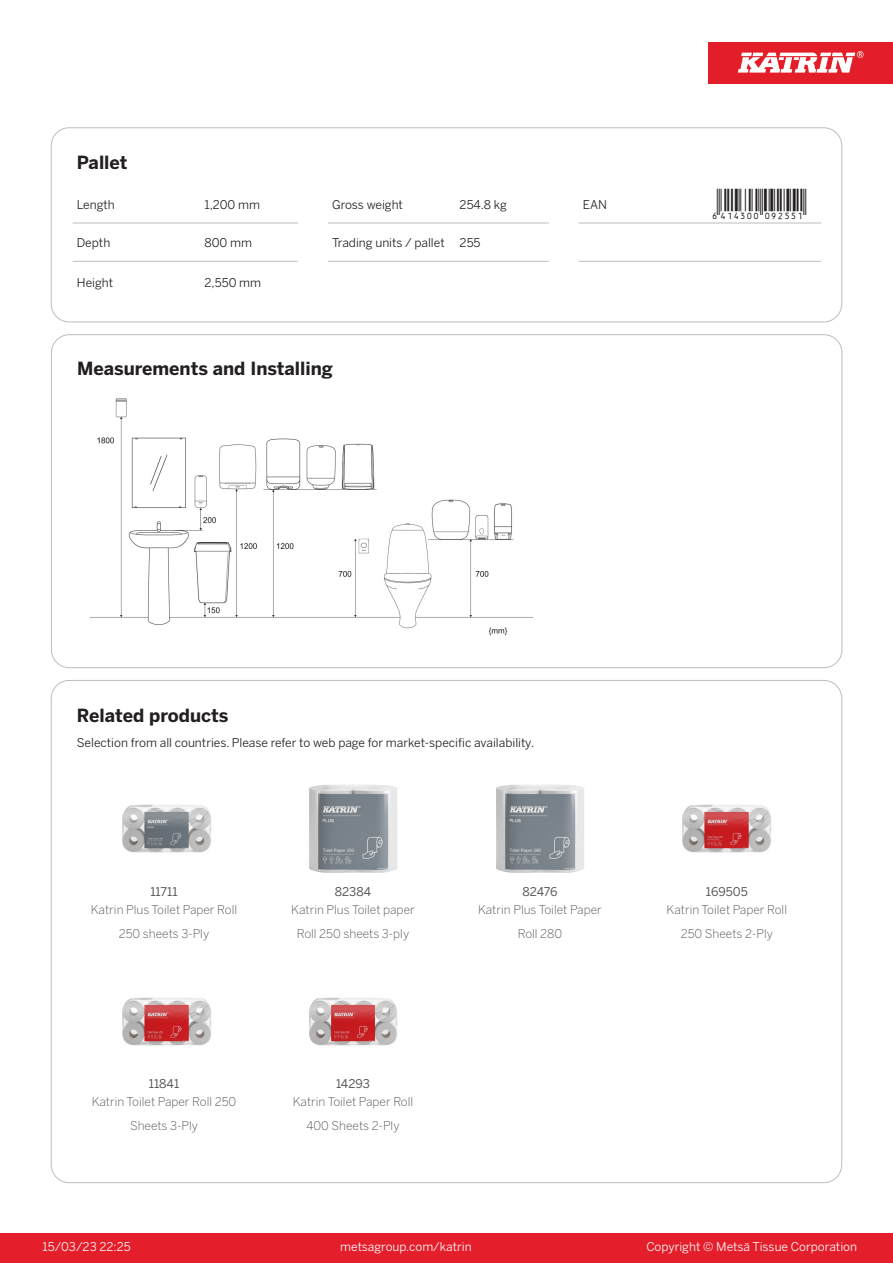
<style>
.page{position:relative;width:893px;height:1263px;background:#fff}
.page>*{position:absolute;margin:0;border:0;box-sizing:border-box;transform-origin:0 0}
.T_EAN{font:30px "Viisas EAN Matala";color:#231f20}
.T_TableHeader{font:700 18px "Benton Sans";color:#231f20}
.T_RelatedName{font:300 12px/24px "Benton Sans";color:#57585a;text-align:center}
.T_TableBody{font:12px "Benton Sans";color:#231f20}
.t1{font:12px "Benton Sans";color:#fff}
.T_RelatedCode{font:12px "Benton Sans";color:#57585a}
</style>
<div class="page">
<div style="left:0;top:1233px;width:893px;height:30px;background:#e41e2b"></div>
<div style="left:708px;top:43px;width:185px;height:41px;background:#e31e28"></div>
<svg style="left:738px;top:51px;width:126px;height:22px"></svg>
<hr style="left:73px;top:223px;width:127px;height:1px;background:#bcbdc0">
<hr style="left:200px;top:223px;width:98px;height:1px;background:#bcbdc0">
<hr style="left:328px;top:223px;width:127px;height:1px;background:#bcbdc0">
<hr style="left:455px;top:223px;width:94px;height:1px;background:#bcbdc0">
<hr style="left:579px;top:223px;width:127px;height:1px;background:#bcbdc0">
<hr style="left:706px;top:223px;width:115px;height:1px;background:#bcbdc0">
<hr style="left:73px;top:261px;width:127px;height:1px;background:#bcbdc0">
<hr style="left:200px;top:261px;width:98px;height:1px;background:#bcbdc0">
<hr style="left:328px;top:261px;width:127px;height:1px;background:#bcbdc0">
<hr style="left:455px;top:261px;width:94px;height:1px;background:#bcbdc0">
<hr style="left:579px;top:261px;width:127px;height:1px;background:#bcbdc0">
<hr style="left:706px;top:261px;width:115px;height:1px;background:#bcbdc0">
<div style="left:51px;top:128px;width:791px;height:194px;border:1px solid #bcbdc0;border-radius:18px"></div>
<img style="left:89px;top:398px;width:445px;height:238px">
<img style="left:122px;top:804px;width:89px;height:49px">
<img style="left:309px;top:784px;width:88px;height:89px">
<img style="left:496px;top:784px;width:88px;height:89px">
<img style="left:682px;top:804px;width:89px;height:49px">
<img style="left:122px;top:997px;width:89px;height:49px">
<img style="left:309px;top:997px;width:88px;height:49px">
<p class="T_TableHeader" style="left:77px;top:151px;width:52px">Pallet</p>
<p class="T_TableBody" style="left:77px;top:197px;width:39px">Length</p>
<p class="T_TableBody" style="left:204px;top:197px;width:57px">1,200 mm</p>
<p class="T_TableBody" style="left:332px;top:197px;width:72px">Gross weight</p>
<p class="T_TableBody" style="left:460px;top:197px;width:49px">254.8 kg</p>
<p class="T_TableBody" style="left:583px;top:197px;width:26px">EAN</p>
<p class="T_EAN" style="left:710px;top:188px;width:97px">*6414300092551*</p>
<p class="T_TableBody" style="left:77px;top:235px;width:35px">Depth</p>
<p class="T_TableBody" style="left:204px;top:235px;width:49px">800 mm</p>
<p class="T_TableBody" style="left:332px;top:235px;width:114px">Trading units / pallet</p>
<p class="T_TableBody" style="left:460px;top:235px;width:23px">255</p>
<p class="T_TableBody" style="left:77px;top:276px;width:38px">Height</p>
<p class="T_TableBody" style="left:204px;top:276px;width:58px">2,550 mm</p>
<p class="T_TableHeader" style="left:77px;top:357px;width:257px">Measurements and Installing</p>
<p class="T_TableHeader" style="left:77px;top:704px;width:153px">Related products</p>
<p class="T_TableBody" style="left:77px;top:735px;width:459px">Selection from all countries. Please refer to web page for market-specific availability.</p>
<p class="T_RelatedCode" style="left:150px;top:884px;width:29px">11711</p>
<p class="T_RelatedCode" style="left:335px;top:884px;width:38px">82384</p>
<p class="T_RelatedCode" style="left:522px;top:884px;width:36px">82476</p>
<p class="T_RelatedCode" style="left:706px;top:884px;width:43px">169505</p>
<p class="T_RelatedName" style="left:91px;top:897px;width:148px">Katrin Plus Toilet Paper Roll<br>250 sheets 3-Ply</p>
<p class="T_RelatedName" style="left:291px;top:897px;width:125px">Katrin Plus Toilet paper<br>Roll 250 sheets 3-ply</p>
<p class="T_RelatedName" style="left:478px;top:897px;width:125px">Katrin Plus Toilet Paper<br>Roll 280</p>
<p class="T_RelatedName" style="left:667px;top:897px;width:122px">Katrin Toilet Paper Roll<br>250 Sheets 2-Ply</p>
<p class="T_RelatedCode" style="left:149px;top:1076px;width:32px">11841</p>
<p class="T_RelatedCode" style="left:336px;top:1076px;width:35px">14293</p>
<p class="T_RelatedName" style="left:92px;top:1089px;width:146px">Katrin Toilet Paper Roll 250<br>Sheets 3-Ply</p>
<p class="T_RelatedName" style="left:293px;top:1089px;width:122px">Katrin Toilet Paper Roll<br>400 Sheets 2-Ply</p>
<p class="t1" style="left:43px;top:1239px;width:90px">15/03/23 22:25</p>
<p class="t1" style="left:340px;top:1239px;width:133px">metsagroup.com/katrin</p>
<p class="t1" style="left:646px;top:1239px;width:212px">Copyright © Metsä Tissue Corporation</p>
</div>
